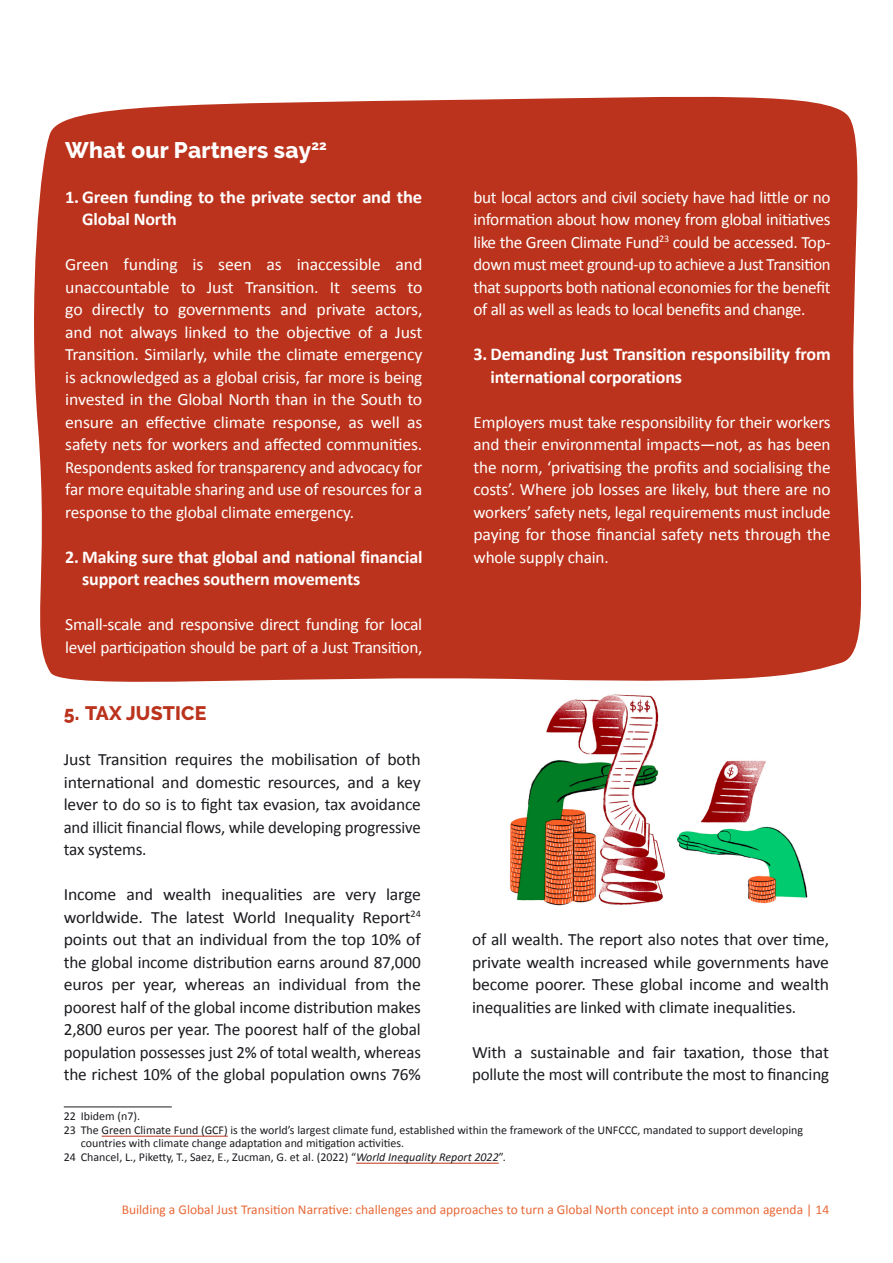
<style>
.page{position:relative;width:893px;height:1263px;background:#fff}
.page>*{position:absolute;margin:0;border:0;box-sizing:border-box;transform-origin:0 0}
.t1{font:800 22.5px "Raleway";letter-spacing:.01em;color:#fff}
.t2{font:800 19.5px "Raleway";letter-spacing:.01em;color:#bb331c}
.t3{font:700 18px/22.5px "Calibri";letter-spacing:-.01em;color:#fff}
.t4{font:17.25px/22.5px "Calibri";letter-spacing:-.02em;color:#fff;text-align:justify}
.t5{font:17.25px/22.5px "Calibri";letter-spacing:-.01em;color:#1b1c20;text-align:justify}
.t6{font:13.5px "Calibri";color:#e86938}
.t7{font:12px "Calibri";color:#1b1c20}
.s1{font-style:italic}
</style>
<div class="page">
<img style="left:509px;top:694px;width:299px;height:212px">
<hr style="left:64px;top:1106px;width:108px;height:1px;background:#1b1c20">
<hr style="left:102px;top:1136px;width:126px;height:1px;background:#bb331c">
<hr style="left:356px;top:1163px;width:143px;height:1px;background:#bb331c">
<div style="left:34px;top:96px;width:828px;height:586px;background:#bb331c"></div>
<h1 class="t1" style="left:65px;top:137px;width:263px">What our Partners say<sup>22</sup></h1>
<p class="t3" style="left:82px;top:185px;width:341px;text-indent:-17px">1. Green funding to the private sector and the<br>Global North</p>
<p class="t4" style="left:65px;top:253px;width:359px">Green funding is seen as inaccessible and unaccountable to Just Transition. It seems to go directly to governments and private actors, and not always linked to the objective of a Just Transition. Similarly, while the climate emergency is acknowledged as a global crisis, far more is being invested in the Global North than in the South to ensure an effective climate response, as well as safety nets for workers and affected communities.<br>Respondents asked for transparency and advocacy for far more equitable sharing and use of resources for a response to the global climate emergency.</p>
<p class="t3" style="left:82px;top:545px;width:342px;text-indent:-17px">2. Making sure that global and national financial support reaches southern movements</p>
<p class="t4" style="left:65px;top:613px;width:359px">Small-scale and responsive direct funding for local level participation should be part of a Just Transition,</p>
<p class="t4" style="left:473px;top:185px;width:359px">but local actors and civil society have had little or no information about how money from global initiatives like the Green Climate Fund<sup>23</sup> could be accessed. Top&shy;down must meet ground-up to achieve a Just Transition that supports both national economies for the benefit of all as well as leads to local benefits and change.</p>
<p class="t3" style="left:490px;top:343px;width:342px;text-indent:-17px">3. Demanding Just Transition responsibility from international corporations</p>
<p class="t4" style="left:473px;top:410px;width:359px">Employers must take responsibility for their workers and their environmental impacts—not, as has been the norm, ‘privatising the profits and socialising the costs’. Where job losses are likely, but there are no workers’ safety nets, legal requirements must include paying for those financial safety nets through the whole supply chain.</p>
<p class="t2" style="left:64px;top:702px;width:144px">5. TAX JUSTICE</p>
<p class="t5" style="left:64px;top:748px;width:359px">Just Transition requires the mobilisation of both international and domestic resources, and a key lever to do so is to fight tax evasion, tax avoidance and illicit financial flows, while developing progressive tax systems.</p>
<p class="t5" style="left:64px;top:883px;width:359px">Income and wealth inequalities are very large worldwide. The latest World Inequality Report<sup>24 </sup>points out that an individual from the top 10% of the global income distribution earns around 87,000 euros per year, whereas an individual from the poorest half of the global income distribution makes 2,800 euros per year. The poorest half of the global population possesses just 2% of total wealth, whereas the richest 10% of the global population owns 76%</p>
<p class="t7" style="left:64px;top:1108px;width:78px">22 Ibidem (n7).</p>
<p class="t7" style="left:64px;top:1121px;width:741px">23 The Green Climate Fund (GCF) is the world’s largest climate fund, established within the framework of the UNFCCC, mandated to support developing</p>
<p class="t7" style="left:81px;top:1135px;width:325px">countries with climate change adaptation and mitigation activities.</p>
<p class="t7" style="left:64px;top:1148px;width:443px">24 Chancel, L., Piketty, T., Saez, E., Zucman, G. et al. (2022) “<span class="s1">World Inequality Report 2022</span>”.</p>
<p class="t5" style="left:472px;top:928px;width:359px">of all wealth. The report also notes that over time, private wealth increased while governments have become poorer. These global income and wealth inequalities are linked with climate inequalities.</p>
<p class="t5" style="left:472px;top:1040px;width:359px">With a sustainable and fair taxation, those that pollute the most will contribute the most to financing</p>
<p class="t6" style="left:122px;top:1200px;width:709px">Building a Global Just Transition Narrative: challenges and approaches to turn a Global North concept into a common agenda | 14</p>
</div>
